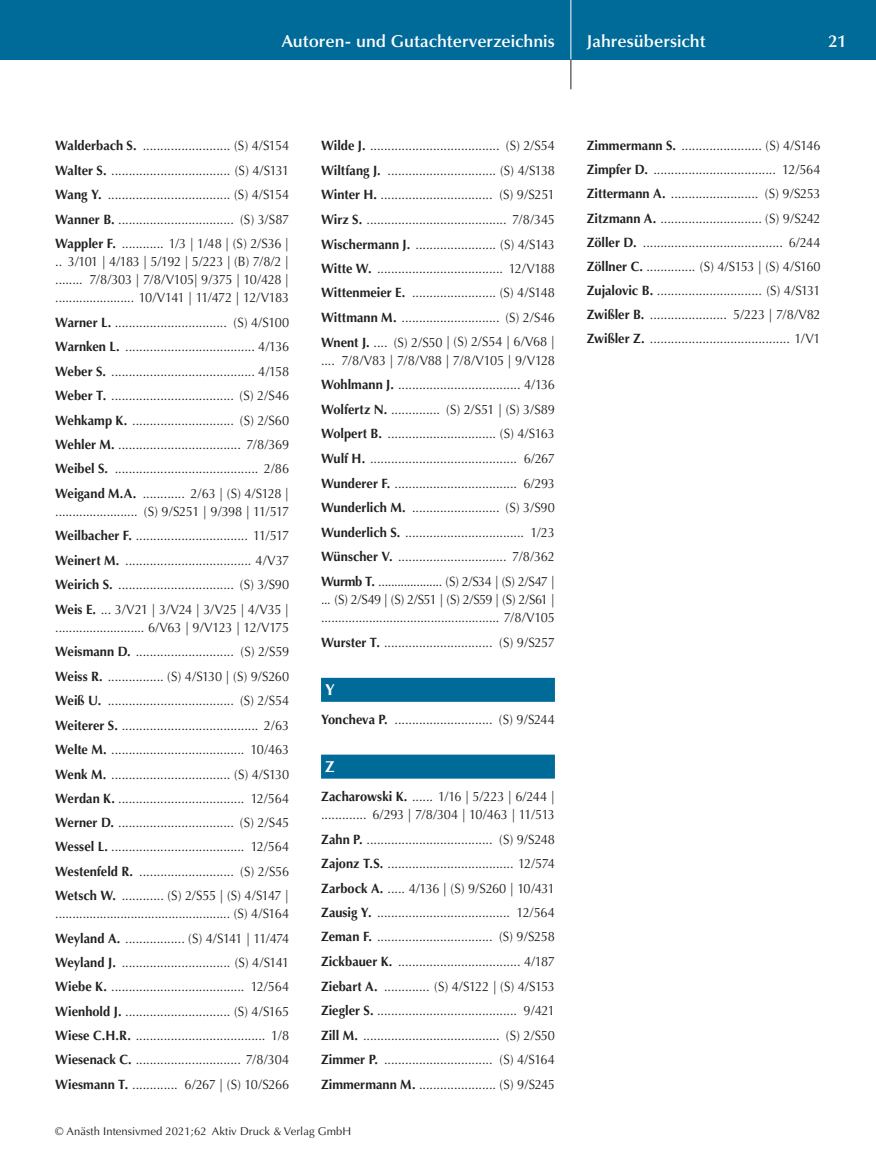
<style>
.page{position:relative;width:876px;height:1174px;background:#fff}
.page>*{position:absolute;margin:0;border:0;box-sizing:border-box;transform-origin:0 0}
.t1{font:600 17.25px "Optima";color:#fff}
.t2{font:700 15.75px "Optima";color:#fff}
.t3{font:13.5px/24.5px "Optima";letter-spacing:-.035em;color:#231f20;text-align:justify;scale:.95 1}
.t4{font:13.5px/24.5px "Optima";letter-spacing:-.035em;color:#231f20;text-align:justify;scale:.93 1}
.t5{font:11.25px "Optima";letter-spacing:.005em;color:#231f20}
.s1{font-weight:700}
</style>
<div class="page">
<div style="left:0;top:0;width:876px;height:60px;background:#006b98"></div>
<hr style="left:571px;top:0;width:1px;height:60px;background:#fff">
<svg style="left:571px;top:60px;width:1px;height:29px"></svg>
<div style="left:321px;top:678px;width:234px;height:24px;background:#006b98"></div>
<div style="left:321px;top:754px;width:234px;height:24px;background:#006b98"></div>
<p class="t1" style="left:282px;top:31px;width:275px">Autoren- und Gutachterverzeichnis</p>
<p class="t1" style="left:587px;top:31px;width:120px">Jahresübersicht</p>
<p class="t1" style="left:828px;top:31px;width:19px">21</p>
<p class="t3" style="left:55px;top:134px;width:248px"><span class="s1">Walderbach S.</span> ......................... (S) 4/S154<br><span class="s1">Walter S.</span> .................................. (S) 4/S131<br><span class="s1">Wang Y.</span> ................................... (S) 4/S154<br><span class="s1">Wanner B.</span> ................................. (S) 3/S87<br><span class="s1">Wappler F.</span> ............ 1/3 | 1/48 | (S) 2/S36 |</p>
<p class="t3" style="left:55px;top:253px;width:248px;line-height:18px">.. 3/101 | 4/183 | 5/192 | 5/223 | (B) 7/8/2 | ........ 7/8/303 | 7/8/V105| 9/375 | 10/428 | ....................... 10/V141 | 11/472 | 12/V183</p>
<p class="t3" style="left:55px;top:310px;width:248px"><span class="s1">Warner L.</span> ................................ (S) 4/S100<br><span class="s1">Warnken L.</span> ..................................... 4/136<br><span class="s1">Weber S.</span> ......................................... 4/158<br><span class="s1">Weber T.</span> ................................... (S) 2/S46<br><span class="s1">Wehkamp K.</span> ............................. (S) 2/S60<br><span class="s1">Wehler M.</span> ................................... 7/8/369<br><span class="s1">Weibel S.</span> ......................................... 2/86<br><span class="s1">Weigand M.A.</span> ............ 2/63 | (S) 4/S128 |</p>
<p class="t4" style="left:55px;top:499px;width:253px">........................ (S) 9/S251 | 9/398 | 11/517<br><span class="s1">Weilbacher F.</span> ................................ 11/517<br><span class="s1">Weinert M.</span> .................................... 4/V37<br><span class="s1">Weirich S.</span> ................................. (S) 3/S90<br><span class="s1">Weis E.</span> ... 3/V21 | 3/V24 | 3/V25 | 4/V35 |</p>
<p class="t4" style="left:55px;top:615px;width:253px">.......................... 6/V63 | 9/V123 | 12/V175<br><span class="s1">Weismann D.</span> ............................ (S) 2/S59<br><span class="s1">Weiss R.</span> ................ (S) 4/S130 | (S) 9/S260<br><span class="s1">Weiß U.</span> .................................... (S) 2/S54<br><span class="s1">Weiterer S.</span> ....................................... 2/63<br><span class="s1">Welte M.</span> ...................................... 10/463<br><span class="s1">Wenk M.</span> .................................. (S) 4/S130<br><span class="s1">Werdan K.</span> .................................... 12/564<br><span class="s1">Werner D.</span> ................................. (S) 2/S45<br><span class="s1">Wessel L.</span> ...................................... 12/564<br><span class="s1">Westenfeld R.</span> ........................... (S) 2/S56<br><span class="s1">Wetsch W.</span> ............ (S) 2/S55 | (S) 4/S147 |</p>
<p class="t4" style="left:55px;top:901px;width:253px">................................................... (S) 4/S164<br><span class="s1">Weyland A.</span> ................. (S) 4/S141 | 11/474<br><span class="s1">Weyland J.</span> ............................... (S) 4/S141<br><span class="s1">Wiebe K.</span> ...................................... 12/564<br><span class="s1">Wienhold J.</span> .............................. (S) 4/S165<br><span class="s1">Wiese C.H.R.</span> ..................................... 1/8<br><span class="s1">Wiesenack C.</span> .............................. 7/8/304<br><span class="s1">Wiesmann T.</span> ............. 6/267 | (S) 10/S266</p>
<p class="t3" style="left:321px;top:133px;width:248px"><span class="s1">Wilde J.</span> ..................................... (S) 2/S54<br><span class="s1">Wiltfang J.</span> ............................... (S) 4/S138<br><span class="s1">Winter H.</span> ................................ (S) 9/S251<br><span class="s1">Wirz S.</span> ........................................ 7/8/345<br><span class="s1">Wischermann J.</span> ....................... (S) 4/S143<br><span class="s1">Witte W.</span> .................................... 12/V188<br><span class="s1">Wittenmeier E.</span> ........................ (S) 4/S148<br><span class="s1">Wittmann M.</span> ............................ (S) 2/S46<br><span class="s1">Wnent J.</span> .... (S) 2/S50 | (S) 2/S54 | 6/V68 |</p>
<p class="t4" style="left:321px;top:348px;width:253px">.... 7/8/V83 | 7/8/V88 | 7/8/V105 | 9/V128<br><span class="s1">Wohlmann J.</span> ................................... 4/136<br><span class="s1">Wolfertz N.</span> .............. (S) 2/S51 | (S) 3/S89<br><span class="s1">Wolpert B.</span> ............................... (S) 4/S163<br><span class="s1">Wulf H.</span> .......................................... 6/267<br><span class="s1">Wunderer F.</span> ................................... 6/293<br><span class="s1">Wunderlich M.</span> ......................... (S) 3/S90<br><span class="s1">Wunderlich S.</span> .................................. 1/23<br><span class="s1">Wünscher V.</span> ............................... 7/8/362<br><span class="s1">Wurmb T.</span> .................... (S) 2/S34 | (S) 2/S47 |</p>
<p class="t4" style="left:321px;top:591px;width:253px;line-height:18.1px">... (S) 2/S49 | (S) 2/S51 | (S) 2/S59 | (S) 2/S61 | .................................................... 7/8/V105</p>
<p class="t3" style="left:321px;top:630px;width:248px"><span class="s1">Wurster T.</span> ............................... (S) 9/S257</p>
<p class="t2" style="left:325px;top:680px;width:11px">Y</p>
<p class="t3" style="left:321px;top:707px;width:248px"><span class="s1">Yoncheva P.</span> ............................ (S) 9/S244</p>
<p class="t2" style="left:325px;top:757px;width:11px">Z</p>
<p class="t3" style="left:321px;top:787px;width:248px;line-height:18.1px"><span class="s1">Zacharowski K.</span> ...... 1/16 | 5/223 | 6/244 | ............. 6/293 | 7/8/304 | 10/463 | 11/513</p>
<p class="t3" style="left:321px;top:827px;width:248px"><span class="s1">Zahn P.</span> .................................... (S) 9/S248<br><span class="s1">Zajonz T.S.</span> .................................... 12/574<br><span class="s1">Zarbock A.</span> ..... 4/136 | (S) 9/S260 | 10/431<br><span class="s1">Zausig Y.</span> ...................................... 12/564<br><span class="s1">Zeman F.</span> ................................. (S) 9/S258<br><span class="s1">Zickbauer K.</span> ................................... 4/187<br><span class="s1">Ziebart A.</span> ............. (S) 4/S122 | (S) 4/S153<br><span class="s1">Ziegler S.</span> ........................................ 9/421<br><span class="s1">Zill M.</span> ....................................... (S) 2/S50<br><span class="s1">Zimmer P.</span> ............................... (S) 4/S164<br><span class="s1">Zimmermann M.</span> ...................... (S) 9/S245</p>
<p class="t5" style="left:55px;top:1125px;width:297px">© Anästh Intensivmed 2021;62 Aktiv Druck &amp; Verlag GmbH</p>
<p class="t3" style="left:587px;top:134px;width:248px"><span class="s1">Zimmermann S.</span> ....................... (S) 4/S146<br><span class="s1">Zimpfer D.</span> ................................... 12/564<br><span class="s1">Zittermann A.</span> ......................... (S) 9/S253<br><span class="s1">Zitzmann A.</span> ............................. (S) 9/S242<br><span class="s1">Zöller D.</span> ........................................ 6/244<br><span class="s1">Zöllner C.</span> .............. (S) 4/S153 | (S) 4/S160<br><span class="s1">Zujalovic B.</span> .............................. (S) 4/S131<br><span class="s1">Zwißler B.</span> ...................... 5/223 | 7/8/V82<br><span class="s1">Zwißler Z.</span> ........................................ 1/V1</p>
</div>
